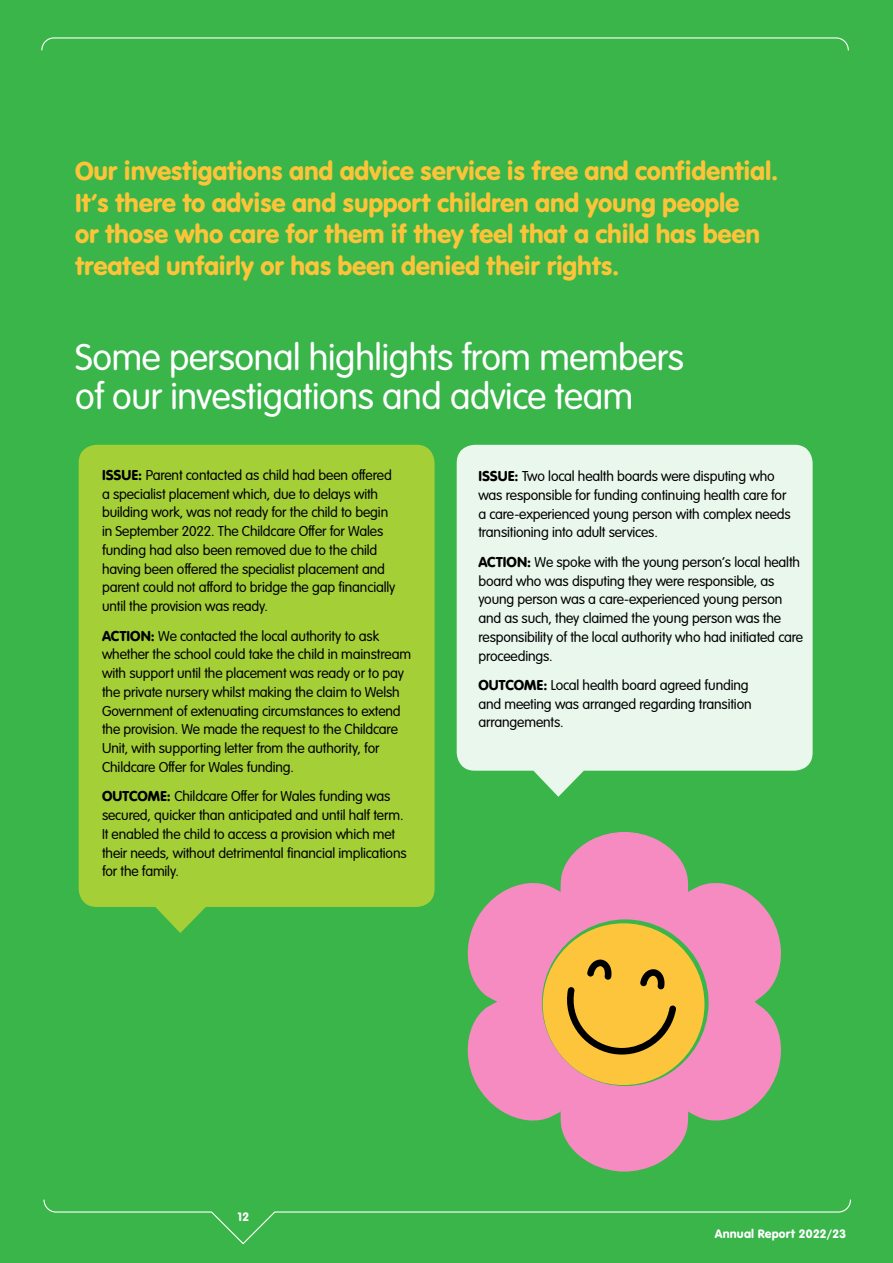
<style>
.page{position:relative;width:893px;height:1263px;background:#39b54a}
.page>*{position:absolute;margin:0;border:0;box-sizing:border-box;transform-origin:0 0}
.Page_title{font:300 39px/39px "VAG Rundschrift D";letter-spacing:-.01em;color:#fff}
.Intro_bold{font:27px/31.5px "VAG Rundschrift D";letter-spacing:-.01em;color:#fdc439}
.Body{font:300 15px/18.8px "VAG Rundschrift D";letter-spacing:-.01em;color:#000}
.Body-2{font:12.75px "VAG Rundschrift D";letter-spacing:.01em;color:#fff}
.s1{font-weight:400}
</style>
<div class="page">
<svg style="left:43px;top:1199px;width:808px;height:46px"></svg>
<svg style="left:41px;top:37px;width:808px;height:14px"></svg>
<svg style="left:457px;top:445px;width:356px;height:352px;background:#ddf2e0"></svg>
<div style="left:79px;top:445px;width:356px;height:488px;background:#a5cf37"></div>
<svg style="left:467px;top:832px;width:314px;height:339px;fill:#f58bc0"></svg>
<div style="left:543px;top:923px;width:161px;height:162px;background:#fdc53b;border-radius:50%"></div>
<svg style="left:567px;top:959px;width:109px;height:95px"></svg>
<p class="Intro_bold" style="left:75px;top:156px;width:705px">Our investigations and advice service is free and confidential.<br>It’s there to advise and support children and young people<br>or those who care for them if they feel that a child has been treated unfairly or has been denied their rights.</p>
<p class="Page_title" style="left:75px;top:339px;width:610px">Some personal highlights from members of our investigations and advice team</p>
<p class="Body" style="left:102px;top:466px;width:295px"><span class="s1">ISSUE:</span> Parent contacted as child had been offered a specialist placement which, due to delays with building work, was not ready for the child to begin in September 2022. The Childcare Offer for Wales funding had also been removed due to the child having been offered the specialist placement and parent could not afford to bridge the gap financially until the provision was ready.</p>
<p class="Body" style="left:102px;top:627px;width:311px"><span class="s1">ACTION:</span> We contacted the local authority to ask whether the school could take the child in mainstream with support until the placement was ready or to pay the private nursery whilst making the claim to Welsh Government of extenuating circumstances to extend the provision. We made the request to the Childcare Unit, with supporting letter from the authority, for Childcare Offer for Wales funding.</p>
<p class="Body" style="left:102px;top:787px;width:306px"><span class="s1">OUTCOME:</span> Childcare Offer for Wales funding was secured, quicker than anticipated and until half term.<br>It enabled the child to access a provision which met their needs, without detrimental financial implications for the family.</p>
<p class="Body" style="left:478px;top:467px;width:314px"><span class="s1">ISSUE:</span> Two local health boards were disputing who was responsible for funding continuing health care for a care-experienced young person with complex needs transitioning into adult services.</p>
<p class="Body" style="left:478px;top:553px;width:326px"><span class="s1">ACTION:</span> We spoke with the young person’s local health board who was disputing they were responsible, as young person was a care-experienced young person and as such, they claimed the young person was the responsibility of the local authority who had initiated care proceedings.</p>
<p class="Body" style="left:478px;top:676px;width:275px"><span class="s1">OUTCOME:</span> Local health board agreed funding and meeting was arranged regarding transition arrangements.</p>
<p class="Body-2" style="left:238px;top:1209px;width:13px">12</p>
<p class="Body-2" style="left:715px;top:1226px;width:133px">Annual Report 2022/23</p>
</div>
